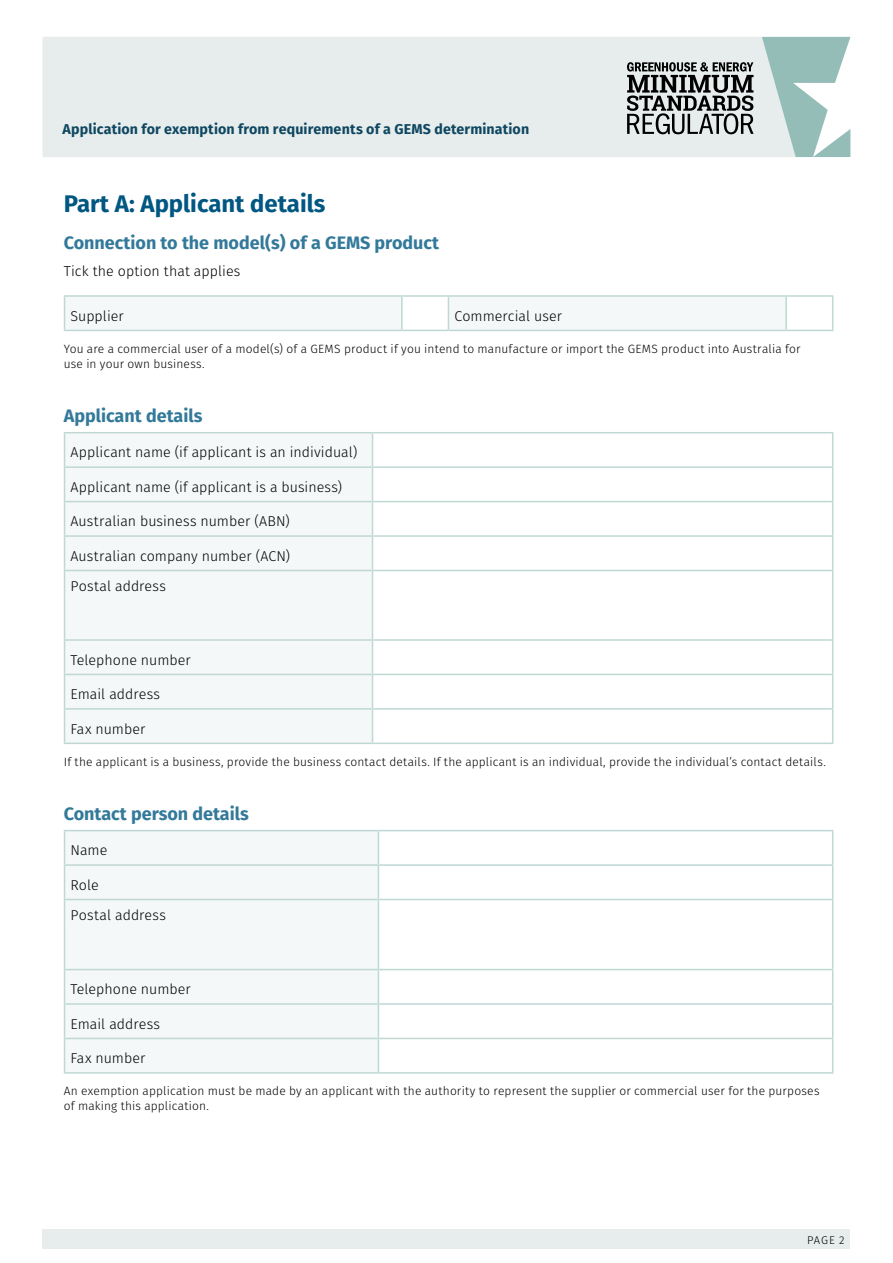
<style>
.page{position:relative;width:893px;height:1263px;background:#fff}
.page>*{position:absolute;margin:0;border:0;box-sizing:border-box;transform-origin:0 0}
.t1{font:700 24px "Fira Sans";color:#005781}
.t2{font:700 18px "Fira Sans";color:#33799a}
.t3{font:300 14.25px/29.8px "Fira Sans";letter-spacing:.005em;color:#000}
.t4{font:700 14.25px "Fira Sans";letter-spacing:.01em;color:#0f4761}
.t5{font:300 12px/15px "Fira Sans";letter-spacing:.015em;color:#000}
.t6{font:300 11.25px "Fira Sans";color:#000}
</style>
<div class="page">
<div style="left:43px;top:37px;width:719px;height:120px;background:#e6edec"></div>
<svg style="left:762px;top:37px;width:88px;height:120px"></svg>
<svg style="left:627px;top:62px;width:126px;height:72px;background:#868a8a"></svg>
<div style="left:43px;top:1229px;width:807px;height:20px;background:#e6edec"></div>
<svg style="left:65px;top:297px;width:720px;height:33px"></svg>
<hr style="left:64px;top:295px;width:338px;height:2px;background:#bfd8d4">
<hr style="left:64px;top:297px;width:1px;height:33px;background:#bfd8d4">
<hr style="left:402px;top:295px;width:46px;height:2px;background:#bfd8d4">
<hr style="left:401px;top:297px;width:2px;height:33px;background:#bfd8d4">
<hr style="left:448px;top:295px;width:338px;height:2px;background:#bfd8d4">
<hr style="left:448px;top:297px;width:1px;height:33px;background:#bfd8d4">
<hr style="left:786px;top:295px;width:47px;height:2px;background:#bfd8d4">
<hr style="left:785px;top:297px;width:2px;height:33px;background:#bfd8d4">
<hr style="left:832px;top:297px;width:1px;height:33px;background:#bfd8d4">
<hr style="left:64px;top:330px;width:338px;height:1px;background:#bfd8d4">
<hr style="left:402px;top:330px;width:46px;height:1px;background:#bfd8d4">
<hr style="left:448px;top:330px;width:338px;height:1px;background:#bfd8d4">
<hr style="left:786px;top:330px;width:47px;height:1px;background:#bfd8d4">
<div style="left:65px;top:433px;width:307px;height:309px;background:#f4f8f8"></div>
<hr style="left:64px;top:432px;width:308px;height:1px;background:#bfd8d4">
<hr style="left:64px;top:433px;width:1px;height:33px;background:#bfd8d4">
<hr style="left:372px;top:432px;width:461px;height:1px;background:#bfd8d4">
<hr style="left:372px;top:433px;width:1px;height:33px;background:#bfd8d4">
<hr style="left:832px;top:433px;width:1px;height:33px;background:#bfd8d4">
<hr style="left:64px;top:466px;width:308px;height:2px;background:#bfd8d4">
<hr style="left:64px;top:468px;width:1px;height:33px;background:#bfd8d4">
<hr style="left:372px;top:466px;width:461px;height:2px;background:#bfd8d4">
<hr style="left:372px;top:468px;width:1px;height:33px;background:#bfd8d4">
<hr style="left:832px;top:468px;width:1px;height:33px;background:#bfd8d4">
<hr style="left:64px;top:501px;width:308px;height:1px;background:#bfd8d4">
<hr style="left:64px;top:502px;width:1px;height:33px;background:#bfd8d4">
<hr style="left:372px;top:501px;width:461px;height:1px;background:#bfd8d4">
<hr style="left:372px;top:502px;width:1px;height:33px;background:#bfd8d4">
<hr style="left:832px;top:502px;width:1px;height:33px;background:#bfd8d4">
<hr style="left:64px;top:535px;width:308px;height:2px;background:#bfd8d4">
<hr style="left:64px;top:537px;width:1px;height:33px;background:#bfd8d4">
<hr style="left:372px;top:535px;width:461px;height:2px;background:#bfd8d4">
<hr style="left:372px;top:537px;width:1px;height:33px;background:#bfd8d4">
<hr style="left:832px;top:537px;width:1px;height:33px;background:#bfd8d4">
<hr style="left:64px;top:570px;width:308px;height:1px;background:#bfd8d4">
<svg style="left:64px;top:571px;width:1px;height:25px"></svg>
<hr style="left:372px;top:570px;width:461px;height:1px;background:#bfd8d4">
<svg style="left:372px;top:571px;width:1px;height:25px"></svg>
<svg style="left:832px;top:571px;width:1px;height:25px"></svg>
<hr style="left:64px;top:596px;width:1px;height:43px;background:#bfd8d4">
<hr style="left:372px;top:596px;width:1px;height:43px;background:#bfd8d4">
<hr style="left:832px;top:596px;width:1px;height:43px;background:#bfd8d4">
<hr style="left:64px;top:639px;width:308px;height:2px;background:#bfd8d4">
<hr style="left:64px;top:641px;width:1px;height:33px;background:#bfd8d4">
<hr style="left:372px;top:639px;width:461px;height:2px;background:#bfd8d4">
<hr style="left:372px;top:641px;width:1px;height:33px;background:#bfd8d4">
<hr style="left:832px;top:641px;width:1px;height:33px;background:#bfd8d4">
<hr style="left:64px;top:674px;width:308px;height:1px;background:#bfd8d4">
<hr style="left:64px;top:675px;width:1px;height:33px;background:#bfd8d4">
<hr style="left:372px;top:674px;width:461px;height:1px;background:#bfd8d4">
<hr style="left:372px;top:675px;width:1px;height:33px;background:#bfd8d4">
<hr style="left:832px;top:675px;width:1px;height:33px;background:#bfd8d4">
<hr style="left:64px;top:708px;width:308px;height:2px;background:#bfd8d4">
<hr style="left:64px;top:710px;width:1px;height:32px;background:#bfd8d4">
<hr style="left:372px;top:708px;width:461px;height:2px;background:#bfd8d4">
<hr style="left:372px;top:710px;width:1px;height:32px;background:#bfd8d4">
<hr style="left:832px;top:710px;width:1px;height:32px;background:#bfd8d4">
<hr style="left:64px;top:742px;width:308px;height:2px;background:#bfd8d4">
<hr style="left:372px;top:742px;width:461px;height:2px;background:#bfd8d4">
<div style="left:65px;top:831px;width:313px;height:241px;background:#f4f8f8"></div>
<hr style="left:64px;top:830px;width:314px;height:1px;background:#bfd8d4">
<hr style="left:64px;top:831px;width:1px;height:33px;background:#bfd8d4">
<hr style="left:378px;top:830px;width:455px;height:1px;background:#bfd8d4">
<hr style="left:378px;top:831px;width:1px;height:33px;background:#bfd8d4">
<hr style="left:832px;top:831px;width:1px;height:33px;background:#bfd8d4">
<hr style="left:64px;top:864px;width:314px;height:2px;background:#bfd8d4">
<hr style="left:64px;top:866px;width:1px;height:33px;background:#bfd8d4">
<hr style="left:378px;top:864px;width:455px;height:2px;background:#bfd8d4">
<hr style="left:378px;top:866px;width:1px;height:33px;background:#bfd8d4">
<hr style="left:832px;top:866px;width:1px;height:33px;background:#bfd8d4">
<hr style="left:64px;top:899px;width:314px;height:1px;background:#bfd8d4">
<svg style="left:64px;top:900px;width:1px;height:25px"></svg>
<hr style="left:378px;top:899px;width:455px;height:1px;background:#bfd8d4">
<svg style="left:378px;top:900px;width:1px;height:25px"></svg>
<svg style="left:832px;top:900px;width:1px;height:25px"></svg>
<hr style="left:64px;top:925px;width:1px;height:44px;background:#bfd8d4">
<hr style="left:378px;top:925px;width:1px;height:44px;background:#bfd8d4">
<hr style="left:832px;top:925px;width:1px;height:44px;background:#bfd8d4">
<hr style="left:64px;top:969px;width:314px;height:1px;background:#bfd8d4">
<hr style="left:64px;top:970px;width:1px;height:33px;background:#bfd8d4">
<hr style="left:378px;top:969px;width:455px;height:1px;background:#bfd8d4">
<hr style="left:378px;top:970px;width:1px;height:33px;background:#bfd8d4">
<hr style="left:832px;top:970px;width:1px;height:33px;background:#bfd8d4">
<hr style="left:64px;top:1003px;width:314px;height:2px;background:#bfd8d4">
<hr style="left:64px;top:1005px;width:1px;height:33px;background:#bfd8d4">
<hr style="left:378px;top:1003px;width:455px;height:2px;background:#bfd8d4">
<hr style="left:378px;top:1005px;width:1px;height:33px;background:#bfd8d4">
<hr style="left:832px;top:1005px;width:1px;height:33px;background:#bfd8d4">
<hr style="left:64px;top:1038px;width:314px;height:1px;background:#bfd8d4">
<hr style="left:64px;top:1039px;width:1px;height:33px;background:#bfd8d4">
<hr style="left:378px;top:1038px;width:455px;height:1px;background:#bfd8d4">
<hr style="left:378px;top:1039px;width:1px;height:33px;background:#bfd8d4">
<hr style="left:832px;top:1039px;width:1px;height:33px;background:#bfd8d4">
<hr style="left:64px;top:1072px;width:314px;height:2px;background:#bfd8d4">
<hr style="left:378px;top:1072px;width:455px;height:2px;background:#bfd8d4">
<p class="t4" style="left:63px;top:117px;width:468px">Application for exemption from requirements of a GEMS determination</p>
<h1 class="t1" style="left:64px;top:184px;width:263px">Part A: Applicant details</h1>
<h2 class="t2" style="left:64px;top:228px;width:377px">Connection to the model(s) of a GEMS product</h2>
<p class="t3" style="left:64px;top:256px;width:178px">Tick the option that applies</p>
<p class="t3" style="left:71px;top:301px;width:55px">Supplier</p>
<p class="t3" style="left:454px;top:301px;width:109px">Commercial user</p>
<p class="t5" style="left:64px;top:341px;width:738px">You are a commercial user of a model(s) of a GEMS product if you intend to manufacture or import the GEMS product into Australia for use in your own business.</p>
<h2 class="t2" style="left:64px;top:400px;width:140px">Applicant details</h2>
<p class="t3" style="left:71px;top:437px;width:288px">Applicant name (if applicant is an individual)</p>
<p class="t3" style="left:71px;top:472px;width:273px">Applicant name (if applicant is a business)</p>
<p class="t3" style="left:71px;top:506px;width:221px">Australian business number (ABN)</p>
<p class="t3" style="left:71px;top:541px;width:221px">Australian company number (ACN)<br>Postal address</p>
<p class="t3" style="left:71px;top:645px;width:122px">Telephone number</p>
<p class="t3" style="left:71px;top:679px;width:91px">Email address</p>
<p class="t3" style="left:71px;top:713px;width:76px">Fax number</p>
<p class="t5" style="left:64px;top:754px;width:763px">If the applicant is a business, provide the business contact details. If the applicant is an individual, provide the individual’s contact details.</p>
<h2 class="t2" style="left:64px;top:798px;width:187px">Contact person details</h2>
<p class="t3" style="left:71px;top:835px;width:38px">Name</p>
<p class="t3" style="left:71px;top:870px;width:97px">Role<br>Postal address</p>
<p class="t3" style="left:71px;top:974px;width:122px">Telephone number</p>
<p class="t3" style="left:71px;top:1009px;width:91px">Email address</p>
<p class="t3" style="left:71px;top:1043px;width:76px">Fax number</p>
<p class="t5" style="left:64px;top:1084px;width:757px">An exemption application must be made by an applicant with the authority to represent the supplier or commercial user for the purposes of making this application.</p>
<p class="t6" style="left:807px;top:1232px;width:39px">PAGE 2</p>
</div>
